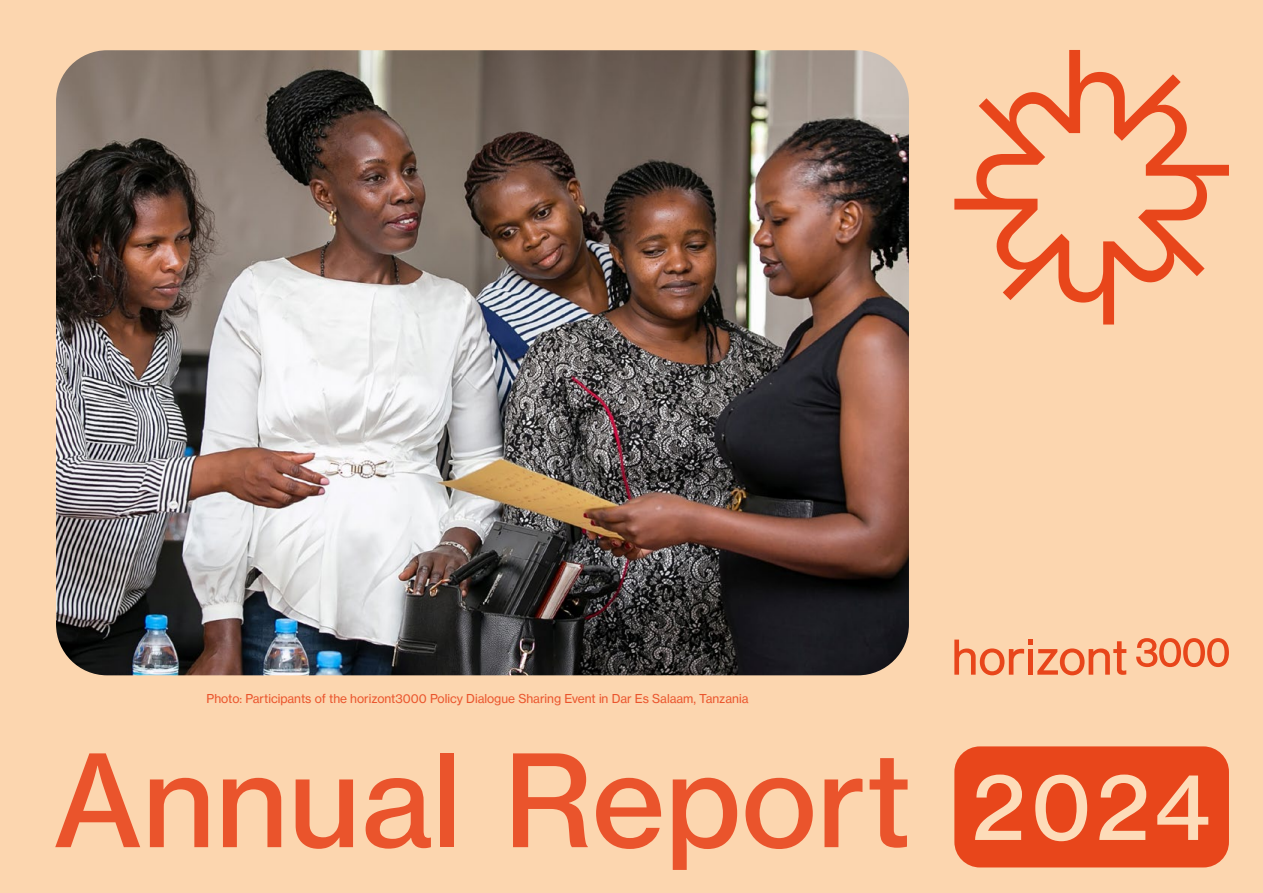
<style>
.page{position:relative;width:1263px;height:893px;background:#fcd6af}
.page>*{position:absolute;margin:0;border:0;box-sizing:border-box;transform-origin:0 0}
.t1{font:126px "Neue Haas Grotesk Text Pro";color:#ea542c}
.t2{font:90px "Neue Haas Grotesk Text Pro";color:#fddcb9}
.t3{font:12px "Neue Haas Grotesk Text Pro";color:#ea542c}
</style>
<div class="page">
<img style="left:56px;top:50px;width:853px;height:625px">
<svg style="left:954px;top:640px;width:172px;height:35px"></svg>
<svg style="left:1136px;top:638px;width:93px;height:29px"></svg>
<svg style="left:954px;top:50px;width:275px;height:275px"></svg>
<div style="left:954px;top:746px;width:275px;height:121px;background:#e8461b;border-radius:26px"></div>
<p class="t3" style="left:207px;top:691px;width:543px">Photo: Participants of the horizont3000 Policy Dialogue Sharing Event in Dar Es Salaam, Tanzania</p>
<h1 class="t1" style="left:53px;top:725px;width:860px">Annual Report</h1>
<h2 class="t2" style="left:972px;top:753px;width:240px">2024</h2>
</div>
